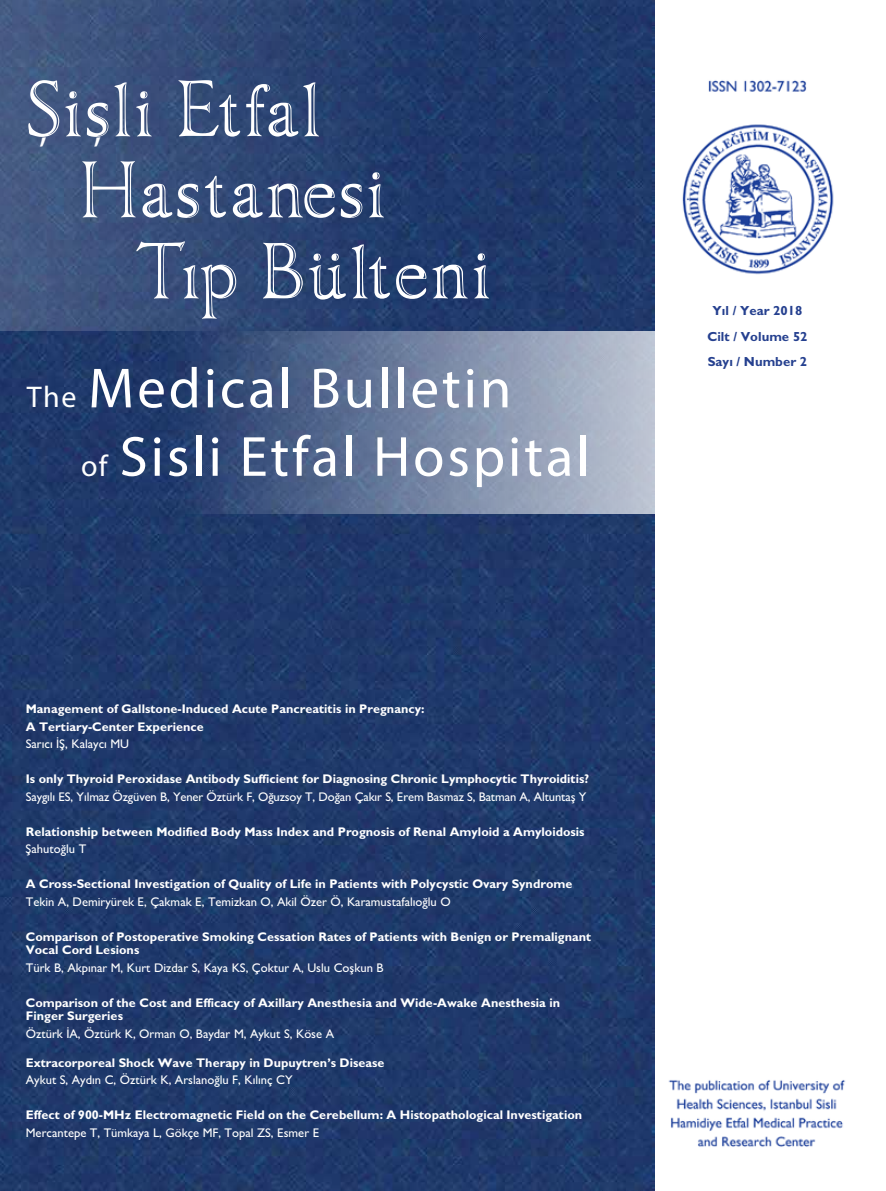
<style>
.page{position:relative;width:886px;height:1191px;background:#fff}
.page>*{position:absolute;margin:0;border:0;box-sizing:border-box;transform-origin:0 0}
.t1{font:57px/68.4px "Myriad Pro";letter-spacing:.05em;color:#fff}
.t2{font:37.5px "Myriad Pro";color:#fff}
.t3{font:700 13.2px/25.2px "Gill Sans MT Pro";color:#25408f;text-align:center}
.t4{font:700 12.6px/13.2px "Gill Sans MT Pro";color:#fff}
.t5{font:500 12.6px "Gill Sans MT Pro";color:#fff}
.s1{font-size:30px}
</style>
<div class="page">
<img style="left:0;top:330px;width:654px;height:861px">
<svg style="left:0;top:0;width:655px;height:330px;background:#324a77"></svg>
<svg style="left:0;top:331px;width:655px;height:182px;background:#5a6d91"></svg>
<svg style="left:136px;top:241px;width:353px;height:78px;background:#475c85"></svg>
<img style="left:668px;top:80px;width:178px;height:1067px">
<h2 class="t2" style="left:40px;top:107px;width:63px">, ,</h2>
<h1 class="t1" style="left:81px;top:353px;width:510px;text-indent:-54px"><span class="s1">The</span> Medical Bulletin<br><span class="s1">of</span> Sisli Etfal Hospital</h1>
<p class="t4" style="left:26px;top:700px;width:400px;line-height:17.5px">Management of Gallstone-Induced Acute Pancreatitis in Pregnancy:<br>A Tertiary-Center Experience</p>
<p class="t5" style="left:26px;top:736px;width:105px">Sarıcı İŞ, Kalaycı MU</p>
<p class="t4" style="left:26px;top:772px;width:565px">Is only Thyroid Peroxidase Antibody Sufficient for Diagnosing Chronic Lymphocytic Thyroiditis?</p>
<p class="t5" style="left:26px;top:789px;width:562px">Saygılı ES, Yılmaz Özgüven B, Yener Öztürk F, Oğuzsoy T, Doğan Çakır S, Erem Basmaz S, Batman A, Altuntaş Y</p>
<p class="t4" style="left:26px;top:824px;width:560px">Relationship between Modified Body Mass Index and Prognosis of Renal Amyloid a Amyloidosis</p>
<p class="t5" style="left:26px;top:841px;width:62px">Şahutoğlu T</p>
<p class="t4" style="left:26px;top:877px;width:548px">A Cross-Sectional Investigation of Quality of Life in Patients with Polycystic Ovary Syndrome</p>
<p class="t5" style="left:26px;top:894px;width:426px">Tekin A, Demiryürek E, Çakmak E, Temizkan O, Akil Özer Ö, Karamustafalıoğlu O</p>
<p class="t4" style="left:26px;top:930px;width:567px">Comparison of Postoperative Smoking Cessation Rates of Patients with Benign or Premalignant<br>Vocal Cord Lesions</p>
<p class="t5" style="left:26px;top:960px;width:359px">Türk B, Akpınar M, Kurt Dizdar S, Kaya KS, Çoktur A, Uslu Coşkun B</p>
<p class="t4" style="left:26px;top:995px;width:536px">Comparison of the Cost and Efficacy of Axillary Anesthesia and Wide-Awake Anesthesia in<br>Finger Surgeries</p>
<p class="t5" style="left:26px;top:1026px;width:310px">Öztürk İA, Öztürk K, Orman O, Baydar M, Aykut S, Köse A</p>
<p class="t4" style="left:26px;top:1055px;width:360px">Extracorporeal Shock Wave Therapy in Dupuytren’s Disease</p>
<p class="t5" style="left:26px;top:1072px;width:268px">Aykut S, Aydın C, Öztürk K, Arslanoğlu F, Kılınç CY</p>
<p class="t4" style="left:26px;top:1108px;width:558px">Effect of 900-MHz Electromagnetic Field on the Cerebellum: A Histopathological Investigation</p>
<p class="t5" style="left:26px;top:1124px;width:295px">Mercantepe T, Tümkaya L, Gökçe MF, Topal ZS, Esmer E</p>
<p class="t3" style="left:707px;top:298px;width:102px">Yıl / Year 2018<br>Cilt / Volume 52<br>Sayı / Number 2</p>
</div>
